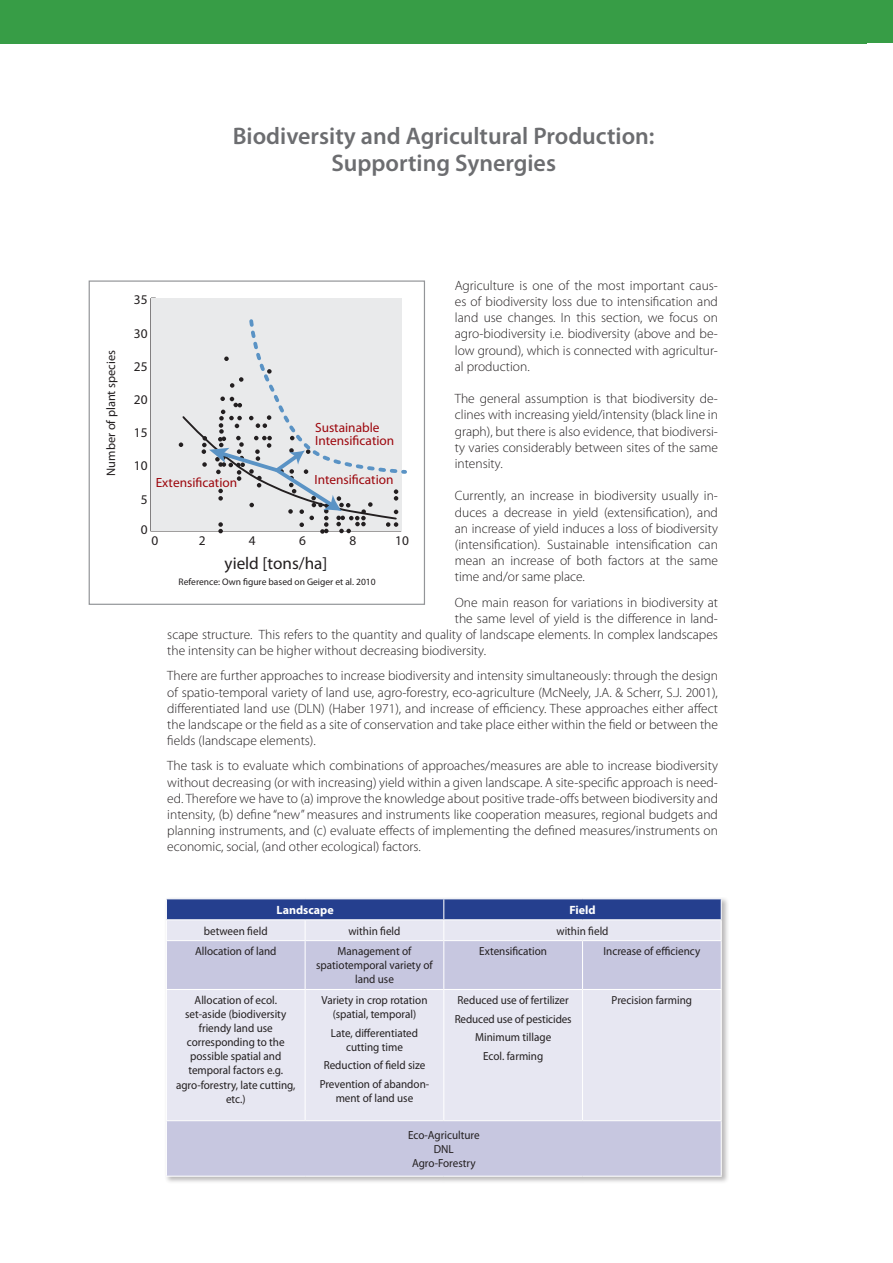
<style>
.page{position:relative;width:893px;height:1263px;background:#fff}
.page>*{position:absolute;margin:0;border:0;box-sizing:border-box;transform-origin:0 0}
.t1{font:600 24px/27px "Myriad Pro";color:#6c6d70;text-align:center}
.t2{font:17.1px "Myriad Pro";color:#231f20}
.t3{font:300 13.5px/16.2px "Myriad Pro";color:#231f20;text-align:justify}
.t4{font:13.35px/13.4px "Myriad Pro";color:#9d070d}
.t5{font:13.35px "Myriad Pro";color:#231f20}
.t6{font:12.45px "Myriad Pro";color:#231f20}
.t7{font:700 12px "Myriad Pro";color:#fff}
.t8{font:11.7px/14.1px "Myriad Pro";color:#231f20;text-align:center;scale:.95 1}
.t9{font:9.6px "Myriad Pro";color:#231f20}
</style>
<div class="page">
<div style="left:0;top:0;width:893px;height:44px;background:#379d46"></div>
<div style="left:151px;top:298px;width:250px;height:233px;background:#e9eaeb"></div>
<svg style="left:179px;top:317px;width:228px;height:217px"></svg>
<div style="left:89px;top:280px;width:336px;height:325px;border:1px solid #939598"></div>
<div style="left:164px;top:897px;width:565px;height:287px;background:#231f20;opacity:.31"></div>
<svg style="left:167px;top:941px;width:554px;height:235px;background:#d9d9ea"></svg>
<hr style="left:166px;top:898px;width:139px;height:1px;background:#fff">
<hr style="left:305px;top:898px;width:139px;height:1px;background:#fff">
<hr style="left:444px;top:898px;width:138px;height:1px;background:#fff">
<hr style="left:582px;top:898px;width:140px;height:1px;background:#fff">
<svg style="left:166px;top:899px;width:556px;height:41px;background:#8a96c2"></svg>
<hr style="left:166px;top:940px;width:139px;height:1px;background:#fff">
<hr style="left:166px;top:941px;width:1px;height:48px;background:#fff">
<hr style="left:305px;top:940px;width:139px;height:1px;background:#fff">
<hr style="left:305px;top:941px;width:1px;height:48px;background:#fff">
<hr style="left:444px;top:940px;width:138px;height:1px;background:#fff">
<hr style="left:443px;top:941px;width:1px;height:48px;background:#fff">
<hr style="left:582px;top:940px;width:140px;height:1px;background:#fff">
<hr style="left:582px;top:941px;width:1px;height:48px;background:#fff">
<hr style="left:721px;top:941px;width:1px;height:48px;background:#fff">
<hr style="left:166px;top:989px;width:139px;height:1px;background:#fff">
<hr style="left:166px;top:990px;width:1px;height:130px;background:#fff">
<hr style="left:305px;top:989px;width:139px;height:1px;background:#fff">
<hr style="left:305px;top:990px;width:1px;height:130px;background:#fff">
<hr style="left:444px;top:989px;width:138px;height:1px;background:#fff">
<hr style="left:443px;top:990px;width:1px;height:130px;background:#fff">
<hr style="left:582px;top:989px;width:140px;height:1px;background:#fff">
<hr style="left:582px;top:990px;width:1px;height:130px;background:#fff">
<hr style="left:721px;top:990px;width:1px;height:130px;background:#fff">
<hr style="left:166px;top:1120px;width:139px;height:1px;background:#fff">
<hr style="left:166px;top:1121px;width:1px;height:55px;background:#fff">
<hr style="left:305px;top:1120px;width:139px;height:1px;background:#fff">
<hr style="left:444px;top:1120px;width:138px;height:1px;background:#fff">
<hr style="left:582px;top:1120px;width:140px;height:1px;background:#fff">
<hr style="left:721px;top:1121px;width:1px;height:55px;background:#fff">
<hr style="left:166px;top:1176px;width:139px;height:1px;background:#fff">
<hr style="left:305px;top:1176px;width:139px;height:1px;background:#fff">
<hr style="left:444px;top:1176px;width:138px;height:1px;background:#fff">
<hr style="left:582px;top:1176px;width:140px;height:1px;background:#fff">
<h1 class="t1" style="left:233px;top:123px;width:423px">Biodiversity and Agricultural Production:<br>Supporting Synergies</h1>
<p class="t6" style="left:104px;top:476px;width:127px;rotate:-90deg">Number of plant species</p>
<p class="t3" style="left:455px;top:277px;width:265px">Agriculture is one of the most important caus&shy;es of biodiversity loss due to intensification and land use changes. In this section, we focus on agro-biodiversity i.e. biodiversity (above and be&shy;low ground), which is connected with agricultur&shy;al production.</p>
<p class="t3" style="left:455px;top:391px;width:265px">The general assumption is that biodiversity de&shy;clines with increasing yield/intensity (black line in graph), but there is also evidence, that biodiversi&shy;ty varies considerably between sites of the same intensity.</p>
<p class="t3" style="left:455px;top:488px;width:265px">Currently, an increase in biodiversity usually in&shy;duces a decrease in yield (extensification), and an increase of yield induces a loss of biodiversity (intensification). Sustainable intensification can mean an increase of both factors at the same time and/or same place.</p>
<p class="t3" style="left:455px;top:594px;width:265px">One main reason for variations in biodiversity at</p>
<p class="t3" style="left:455px;top:610px;width:265px">the same level of yield is the difference in land-</p>
<p class="t3" style="left:167px;top:627px;width:552px">scape structure. This refers to the quantity and quality of landscape elements. In complex landscapes</p>
<p class="t3" style="left:167px;top:643px;width:320px">the intensity can be higher without decreasing biodiversity.</p>
<p class="t3" style="left:167px;top:668px;width:552px">There are further approaches to increase biodiversity and intensity simultaneously: through the design of spatio-temporal variety of land use, agro-forestry, eco-agriculture (McNeely, J.A. &amp; Scherr, S.J. 2001), differentiated land use (DLN) (Haber 1971), and increase of efficiency. These approaches either affect the landscape or the field as a site of conservation and take place either within the field or between the fields (landscape elements).</p>
<p class="t3" style="left:167px;top:758px;width:552px">The task is to evaluate which combinations of approaches/measures are able to increase biodiversity without decreasing (or with increasing) yield within a given landscape. A site-specific approach is need&shy;ed. Therefore we have to (a) improve the knowledge about positive trade-offs between biodiversity and intensity, (b) define “new” measures and instruments like cooperation measures, regional budgets and planning instruments, and (c) evaluate effects of implementing the defined measures/instruments on economic, social, (and other ecological) factors.</p>
<p class="t5" style="left:134px;top:292px;width:15px">35</p>
<p class="t5" style="left:134px;top:326px;width:15px">30</p>
<p class="t5" style="left:134px;top:359px;width:15px">25</p>
<p class="t5" style="left:134px;top:392px;width:15px">20</p>
<p class="t5" style="left:134px;top:425px;width:15px">15</p>
<p class="t5" style="left:134px;top:458px;width:15px">10</p>
<p class="t5" style="left:141px;top:492px;width:8px">5</p>
<p class="t5" style="left:141px;top:523px;width:8px">0</p>
<p class="t4" style="left:315px;top:421px;width:81px">Sustainable<br>Intensification</p>
<p class="t4" style="left:156px;top:476px;width:83px">Extensification</p>
<p class="t4" style="left:314px;top:473px;width:81px">Intensification</p>
<p class="t5" style="left:151px;top:533px;width:8px">0</p>
<p class="t5" style="left:199px;top:533px;width:8px">2</p>
<p class="t5" style="left:249px;top:533px;width:8px">4</p>
<p class="t5" style="left:299px;top:533px;width:8px">6</p>
<p class="t5" style="left:349px;top:533px;width:8px">8</p>
<p class="t5" style="left:395px;top:533px;width:15px">10</p>
<p class="t2" style="left:225px;top:554px;width:104px">yield [tons/ha]</p>
<p class="t9" style="left:179px;top:576px;width:199px">Reference: Own figure based on Geiger et al. 2010</p>
<p class="t7" style="left:276px;top:903px;width:59px">Landscape</p>
<p class="t7" style="left:569px;top:903px;width:28px">Field</p>
<p class="t8" style="left:204px;top:924px;width:69px">between field</p>
<p class="t8" style="left:348px;top:924px;width:56px">within field</p>
<p class="t8" style="left:556px;top:924px;width:56px">within field</p>
<p class="t8" style="left:195px;top:945px;width:87px">Allocation of land</p>
<p class="t8" style="left:316px;top:945px;width:124px">Management of spatiotemporal variety of land use</p>
<p class="t8" style="left:479px;top:945px;width:73px">Extensification</p>
<p class="t8" style="left:603px;top:945px;width:103px">Increase of efficiency</p>
<p class="t8" style="left:176px;top:993px;width:127px">Allocation of ecol. set-aside (biodiversity friendy land use corresponding to the possible spatial and temporal factors e.g. agro-forestry, late cutting, etc.)</p>
<p class="t8" style="left:321px;top:993px;width:113px">Variety in crop rotation (spatial, temporal)</p>
<p class="t8" style="left:455px;top:991px;width:125px;line-height:18.6px">Reduced use of fertilizer<br>Reduced use of pesticides<br>Minimum tillage<br>Ecol. farming</p>
<p class="t8" style="left:612px;top:993px;width:86px">Precision farming</p>
<p class="t8" style="left:331px;top:1026px;width:93px">Late, differentiated cutting time</p>
<p class="t8" style="left:320px;top:1056px;width:117px;line-height:18.6px">Reduction of field size<br>Prevention of abandon-</p>
<p class="t8" style="left:336px;top:1091px;width:83px">ment of land use</p>
<p class="t8" style="left:408px;top:1128px;width:77px">Eco-Agriculture<br>DNL<br>Agro-Forestry</p>
</div>
